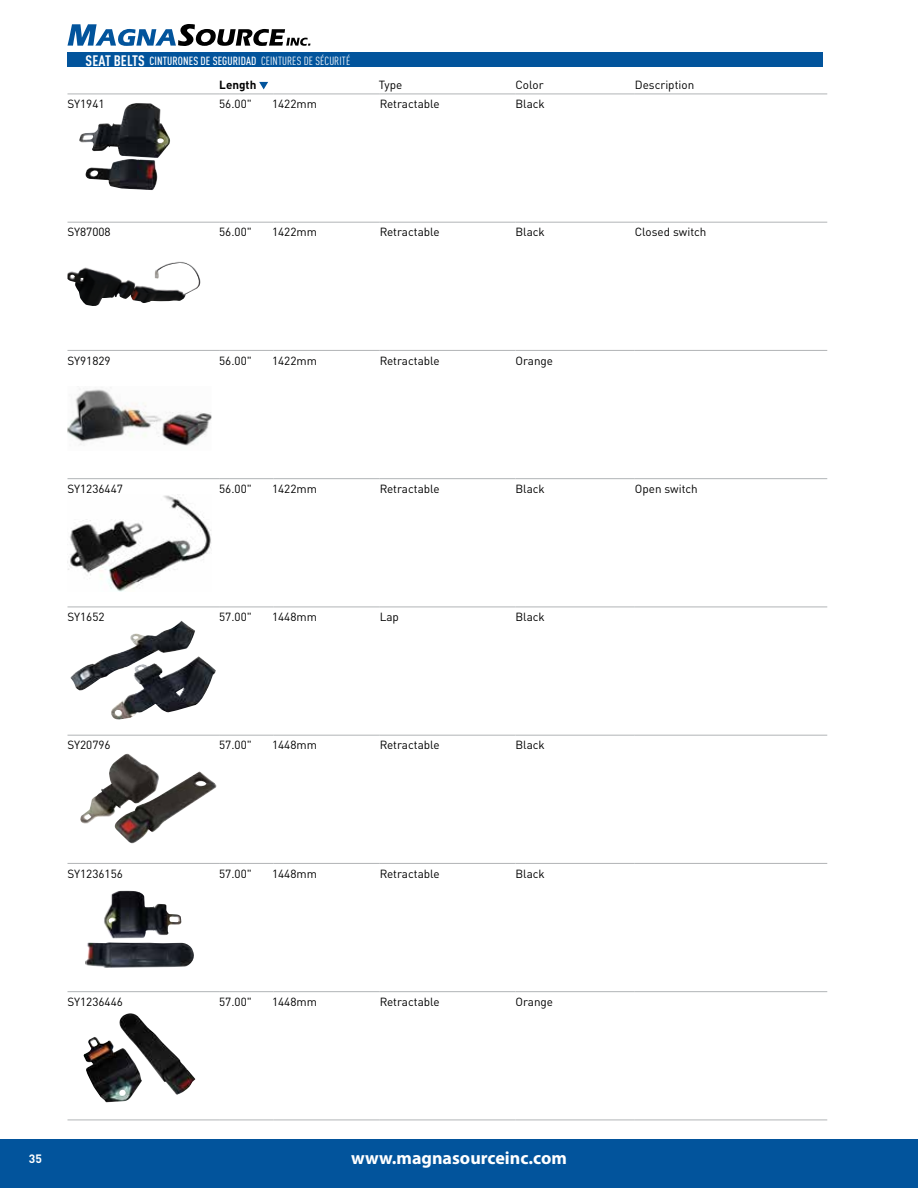
<style>
.page{position:relative;width:918px;height:1188px;background:#fff}
.page>*{position:absolute;margin:0;border:0;box-sizing:border-box;transform-origin:0 0}
.t1{font:700 18px "Myriad Pro";color:#fff}
.t2{font:700 12px "TVH Pro";color:#fff}
.t3{font:11.7px "TVH Pro";color:#000}
.t4{font:500 condensed 11.7px/24.9px "TVH Pro";letter-spacing:.01em;color:#fff}
.s1{font-weight:700;font-size:15px}
.s2{font-weight:400}
.s3{font-weight:700;font-stretch:normal;color:#000}
</style>
<div class="page">
<div style="left:0;top:1139px;width:918px;height:49px;background:#02549c"></div>
<svg style="left:68px;top:24px;width:242px;height:22px"></svg>
<div style="left:68px;top:52px;width:756px;height:16px;background:#02549c"></div>
<hr style="left:68px;top:222px;width:151px;height:1px;background:#b1b4b6">
<hr style="left:219px;top:222px;width:54px;height:1px;background:#b1b4b6">
<hr style="left:273px;top:222px;width:107px;height:1px;background:#b1b4b6">
<hr style="left:380px;top:222px;width:135px;height:1px;background:#b1b4b6">
<hr style="left:515px;top:222px;width:120px;height:1px;background:#b1b4b6">
<hr style="left:635px;top:222px;width:192px;height:1px;background:#b1b4b6">
<hr style="left:68px;top:350px;width:151px;height:1px;background:#b1b4b6">
<hr style="left:219px;top:350px;width:54px;height:1px;background:#b1b4b6">
<hr style="left:273px;top:350px;width:107px;height:1px;background:#b1b4b6">
<hr style="left:380px;top:350px;width:135px;height:1px;background:#b1b4b6">
<hr style="left:515px;top:350px;width:120px;height:1px;background:#b1b4b6">
<hr style="left:635px;top:350px;width:192px;height:1px;background:#b1b4b6">
<hr style="left:68px;top:478px;width:151px;height:1px;background:#b1b4b6">
<hr style="left:219px;top:478px;width:54px;height:1px;background:#b1b4b6">
<hr style="left:273px;top:478px;width:107px;height:1px;background:#b1b4b6">
<hr style="left:380px;top:478px;width:135px;height:1px;background:#b1b4b6">
<hr style="left:515px;top:478px;width:120px;height:1px;background:#b1b4b6">
<hr style="left:635px;top:478px;width:192px;height:1px;background:#b1b4b6">
<hr style="left:68px;top:607px;width:151px;height:1px;background:#b1b4b6">
<hr style="left:219px;top:607px;width:54px;height:1px;background:#b1b4b6">
<hr style="left:273px;top:607px;width:107px;height:1px;background:#b1b4b6">
<hr style="left:380px;top:607px;width:135px;height:1px;background:#b1b4b6">
<hr style="left:515px;top:607px;width:120px;height:1px;background:#b1b4b6">
<hr style="left:635px;top:607px;width:192px;height:1px;background:#b1b4b6">
<hr style="left:68px;top:735px;width:151px;height:1px;background:#b1b4b6">
<hr style="left:219px;top:735px;width:54px;height:1px;background:#b1b4b6">
<hr style="left:273px;top:735px;width:107px;height:1px;background:#b1b4b6">
<hr style="left:380px;top:735px;width:135px;height:1px;background:#b1b4b6">
<hr style="left:515px;top:735px;width:120px;height:1px;background:#b1b4b6">
<hr style="left:635px;top:735px;width:192px;height:1px;background:#b1b4b6">
<hr style="left:68px;top:863px;width:151px;height:1px;background:#b1b4b6">
<hr style="left:219px;top:863px;width:54px;height:1px;background:#b1b4b6">
<hr style="left:273px;top:863px;width:107px;height:1px;background:#b1b4b6">
<hr style="left:380px;top:863px;width:135px;height:1px;background:#b1b4b6">
<hr style="left:515px;top:863px;width:120px;height:1px;background:#b1b4b6">
<hr style="left:635px;top:863px;width:192px;height:1px;background:#b1b4b6">
<hr style="left:68px;top:991px;width:151px;height:1px;background:#b1b4b6">
<hr style="left:219px;top:991px;width:54px;height:1px;background:#b1b4b6">
<hr style="left:273px;top:991px;width:107px;height:1px;background:#b1b4b6">
<hr style="left:380px;top:991px;width:135px;height:1px;background:#b1b4b6">
<hr style="left:515px;top:991px;width:120px;height:1px;background:#b1b4b6">
<hr style="left:635px;top:991px;width:192px;height:1px;background:#b1b4b6">
<hr style="left:68px;top:1120px;width:151px;height:1px;background:#b1b4b6">
<hr style="left:219px;top:1120px;width:54px;height:1px;background:#b1b4b6">
<hr style="left:273px;top:1120px;width:107px;height:1px;background:#b1b4b6">
<hr style="left:380px;top:1120px;width:135px;height:1px;background:#b1b4b6">
<hr style="left:515px;top:1120px;width:120px;height:1px;background:#b1b4b6">
<hr style="left:635px;top:1120px;width:192px;height:1px;background:#b1b4b6">
<hr style="left:68px;top:94px;width:151px;height:1px;background:#b1b4b6">
<hr style="left:380px;top:94px;width:135px;height:1px;background:#b1b4b6">
<hr style="left:515px;top:94px;width:120px;height:1px;background:#b1b4b6">
<hr style="left:635px;top:94px;width:192px;height:1px;background:#b1b4b6">
<hr style="left:219px;top:94px;width:54px;height:1px;background:#b1b4b6">
<hr style="left:273px;top:94px;width:107px;height:1px;background:#b1b4b6">
<svg style="left:259px;top:82px;width:9px;height:7px"></svg>
<img style="left:79px;top:103px;width:91px;height:87px">
<img style="left:68px;top:262px;width:133px;height:44px">
<img style="left:68px;top:387px;width:144px;height:59px">
<img style="left:68px;top:495px;width:143px;height:97px">
<img style="left:70px;top:621px;width:146px;height:99px">
<img style="left:80px;top:754px;width:137px;height:90px">
<img style="left:85px;top:891px;width:109px;height:77px">
<img style="left:83px;top:1013px;width:113px;height:89px">
<p class="t4" style="left:219px;top:47px;width:132px;text-indent:-134px"><span class="s1">SEAT BELTS</span> CINTURONES DE SEGURIDAD <span class="s2">CEINTURES DE SÉCURITÉ<br></span><span class="s3">Length</span></p>
<p class="t3" style="left:379px;top:76px;width:25px">Type</p>
<p class="t3" style="left:515px;top:76px;width:30px">Color</p>
<p class="t3" style="left:635px;top:76px;width:61px">Description</p>
<p class="t3" style="left:68px;top:95px;width:39px">SY1941</p>
<p class="t3" style="left:219px;top:95px;width:34px">56.00"</p>
<p class="t3" style="left:272px;top:95px;width:46px">1422mm</p>
<p class="t3" style="left:380px;top:95px;width:61px">Retractable</p>
<p class="t3" style="left:515px;top:95px;width:31px">Black</p>
<p class="t3" style="left:67px;top:223px;width:45px">SY87008</p>
<p class="t3" style="left:219px;top:223px;width:34px">56.00"</p>
<p class="t3" style="left:272px;top:223px;width:46px">1422mm</p>
<p class="t3" style="left:380px;top:223px;width:61px">Retractable</p>
<p class="t3" style="left:515px;top:223px;width:31px">Black</p>
<p class="t3" style="left:635px;top:223px;width:73px">Closed switch</p>
<p class="t3" style="left:67px;top:351px;width:45px">SY91829</p>
<p class="t3" style="left:219px;top:351px;width:34px">56.00"</p>
<p class="t3" style="left:272px;top:351px;width:46px">1422mm</p>
<p class="t3" style="left:380px;top:351px;width:61px">Retractable</p>
<p class="t3" style="left:515px;top:351px;width:39px">Orange</p>
<p class="t3" style="left:67px;top:479px;width:57px">SY1236447</p>
<p class="t3" style="left:219px;top:479px;width:34px">56.00"</p>
<p class="t3" style="left:272px;top:479px;width:46px">1422mm</p>
<p class="t3" style="left:380px;top:479px;width:61px">Retractable</p>
<p class="t3" style="left:515px;top:479px;width:31px">Black</p>
<p class="t3" style="left:635px;top:479px;width:65px">Open switch</p>
<p class="t3" style="left:67px;top:608px;width:39px">SY1652</p>
<p class="t3" style="left:219px;top:608px;width:34px">57.00"</p>
<p class="t3" style="left:272px;top:608px;width:46px">1448mm</p>
<p class="t3" style="left:380px;top:608px;width:21px">Lap</p>
<p class="t3" style="left:515px;top:608px;width:31px">Black</p>
<p class="t3" style="left:67px;top:736px;width:45px">SY20796</p>
<p class="t3" style="left:219px;top:736px;width:34px">57.00"</p>
<p class="t3" style="left:272px;top:736px;width:46px">1448mm</p>
<p class="t3" style="left:380px;top:736px;width:61px">Retractable</p>
<p class="t3" style="left:515px;top:736px;width:31px">Black</p>
<p class="t3" style="left:67px;top:864px;width:57px">SY1236156</p>
<p class="t3" style="left:219px;top:864px;width:34px">57.00"</p>
<p class="t3" style="left:272px;top:864px;width:46px">1448mm</p>
<p class="t3" style="left:380px;top:864px;width:61px">Retractable</p>
<p class="t3" style="left:515px;top:864px;width:31px">Black</p>
<p class="t3" style="left:67px;top:992px;width:57px">SY1236446</p>
<p class="t3" style="left:219px;top:992px;width:34px">57.00"</p>
<p class="t3" style="left:272px;top:992px;width:46px">1448mm</p>
<p class="t3" style="left:380px;top:992px;width:61px">Retractable</p>
<p class="t3" style="left:515px;top:992px;width:39px">Orange</p>
<p class="t2" style="left:29px;top:1148px;width:15px">35</p>
<h1 class="t1" style="left:351px;top:1146px;width:217px">www.magnasourceinc.com</h1>
</div>
